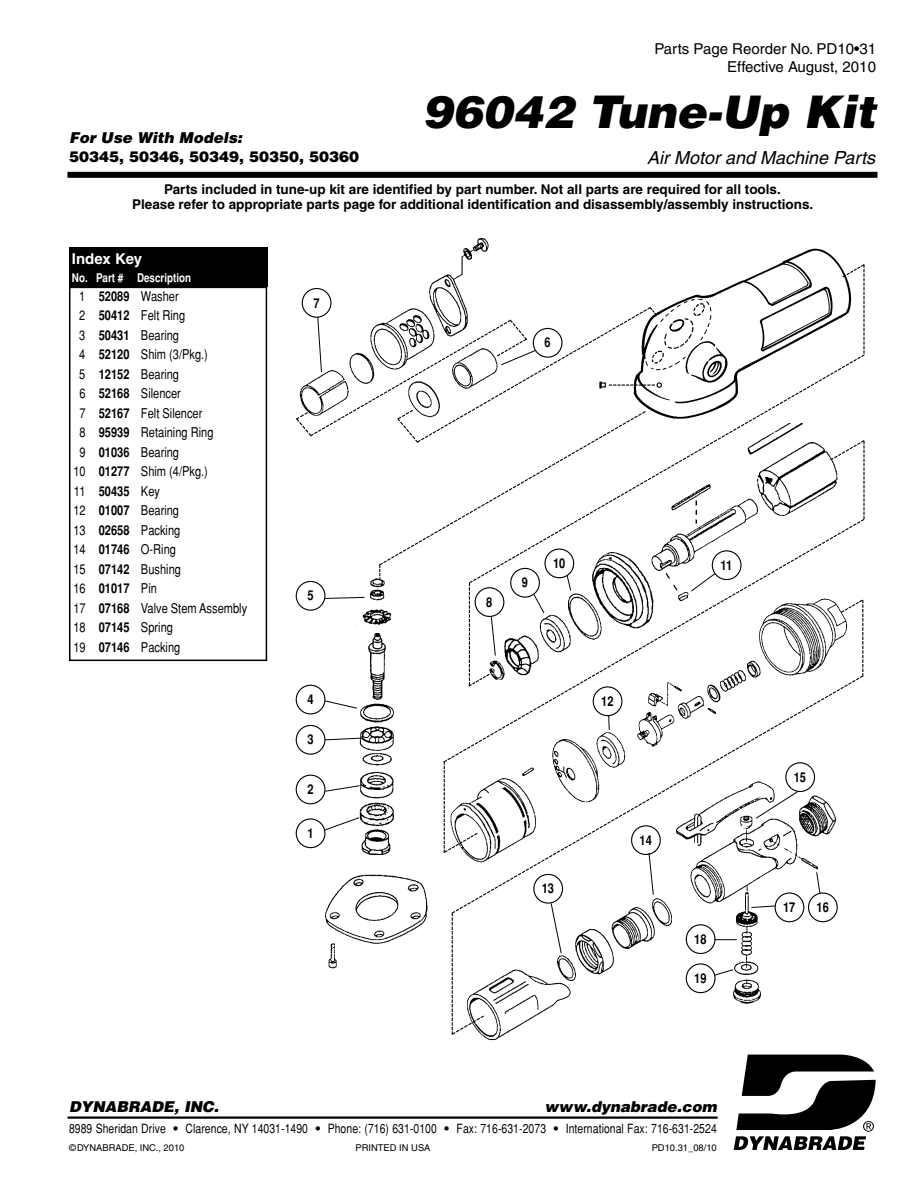
<style>
.page{position:relative;width:918px;height:1188px;background:#fff}
.page>*{position:absolute;margin:0;border:0;box-sizing:border-box;transform-origin:0 0}
.t1{font:italic 900 45px "Helvetica";color:#000}
.t2{font:italic 18px "Helvetica";color:#000}
.t3{font:italic 900 15px "Helvetica";color:#000}
.t4{font:15px/18px "Helvetica";color:#000;text-align:right}
.t5{font:900 15px "Helvetica";color:#000}
.t6{font:700 15px "Helvetica";letter-spacing:-.01em;color:#fff}
.t7{font:13.5px "Helvetica";color:#000;scale:.82 1}
.t8{font:700 13.5px/15px "Helvetica";color:#000;text-align:center}
.t9{font:700 13.5px "Helvetica";color:#000;scale:.82 1}
.t10{font:12.75px "Helvetica";letter-spacing:.005em;color:#000;scale:.82 1}
.t11{font:700 12px "Helvetica";color:#fff;scale:.82 1}
.t12{font:9.3px "Helvetica";color:#000}
.s1{font-weight:700}
.s2{font-weight:900}
</style>
<div class="page">
<img style="left:483px;top:915px;width:342px;height:126px">
<svg style="left:734px;top:1055px;width:142px;height:95px"></svg>
<hr style="left:68px;top:1116px;width:650px;height:3px;background:#000">
<div style="left:68px;top:172px;width:809px;height:6px;background:#000"></div>
<div style="left:69px;top:287px;width:198px;height:374px;border:2px solid #000"></div>
<div style="left:69px;top:247px;width:198px;height:40px;background:#000"></div>
<svg style="left:296px;top:775px;width:22px;height:29px"></svg>
<svg style="left:296px;top:818px;width:22px;height:30px"></svg>
<svg style="left:533px;top:915px;width:30px;height:39px"></svg>
<svg style="left:751px;top:915px;width:85px;height:7px"></svg>
<svg style="left:686px;top:924px;width:51px;height:30px"></svg>
<svg style="left:686px;top:963px;width:48px;height:30px"></svg>
<img style="left:429px;top:238px;width:60px;height:50px">
<img style="left:662px;top:248px;width:179px;height:105px">
<svg style="left:841px;top:264px;width:24px;height:89px"></svg>
<svg style="left:451px;top:915px;width:34px;height:121px"></svg>
<svg style="left:443px;top:764px;width:8px;height:89px"></svg>
<img style="left:318px;top:755px;width:110px;height:214px">
<svg style="left:662px;top:353px;width:203px;height:165px"></svg>
<svg style="left:443px;top:518px;width:422px;height:246px"></svg>
<svg style="left:451px;top:674px;width:413px;height:241px"></svg>
<svg style="left:295px;top:288px;width:367px;height:467px"></svg>
<p class="t3" style="left:69px;top:132px;width:177px">For Use With Models:</p>
<p class="t5" style="left:69px;top:152px;width:292px">50345, 50346, 50349, 50350, 50360</p>
<p class="t4" style="left:654px;top:41px;width:223px">Parts Page Reorder No. PD10•31<br>Effective August, 2010</p>
<h1 class="t1" style="left:423px;top:96px;width:462px">96042 Tune-Up Kit</h1>
<h2 class="t2" style="left:647px;top:152px;width:233px">Air Motor and Machine Parts</h2>
<p class="t8" style="left:132px;top:183px;width:683px">Parts included in tune-up kit are identified by part number. Not all parts are required for all tools.<br>Please refer to appropriate parts page for additional identification and disassembly/assembly instructions.</p>
<p class="t6" style="left:72px;top:253px;width:72px">Index Key</p>
<p class="t11" style="left:72px;top:273px;width:147px">No. Part # Description</p>
<p class="t7" style="left:79px;top:291px;width:123px">1 <span class="s1">52089</span> Washer</p>
<p class="t7" style="left:79px;top:311px;width:131px">2 <span class="s1">50412</span> Felt Ring</p>
<p class="t7" style="left:79px;top:330px;width:123px">3 <span class="s1">50431</span> Bearing</p>
<p class="t7" style="left:79px;top:350px;width:158px">4 <span class="s1">52120</span> Shim (3/Pkg.)</p>
<p class="t7" style="left:79px;top:369px;width:123px">5 <span class="s1">12152</span> Bearing</p>
<p class="t7" style="left:79px;top:389px;width:125px">6 <span class="s1">52168</span> Silencer</p>
<p class="t7" style="left:79px;top:408px;width:152px">7 <span class="s1">52167</span> Felt Silencer</p>
<p class="t7" style="left:79px;top:428px;width:165px">8 <span class="s1">95939</span> Retaining Ring</p>
<p class="t7" style="left:79px;top:447px;width:123px">9 <span class="s1">01036</span> Bearing</p>
<p class="t7" style="left:73px;top:467px;width:166px">10 <span class="s1">01277</span> Shim (4/Pkg.)</p>
<p class="t7" style="left:74px;top:486px;width:106px">11 <span class="s1">50435</span> Key</p>
<p class="t7" style="left:73px;top:506px;width:130px">12 <span class="s1">01007</span> Bearing</p>
<p class="t7" style="left:73px;top:525px;width:132px">13 <span class="s1">02658</span> Packing</p>
<p class="t7" style="left:73px;top:545px;width:127px">14 <span class="s1">01746</span> O-Ring</p>
<p class="t7" style="left:73px;top:564px;width:133px">15 <span class="s1">07142</span> Bushing</p>
<p class="t7" style="left:73px;top:584px;width:103px">16 <span class="s1">01017</span> Pin</p>
<p class="t7" style="left:73px;top:603px;width:213px">17 <span class="s1">07168</span> Valve Stem Assembly</p>
<p class="t7" style="left:73px;top:623px;width:123px">18 <span class="s1">07145</span> Spring</p>
<p class="t7" style="left:73px;top:642px;width:132px">19 <span class="s1">07146</span> Packing</p>
<p class="t9" style="left:313px;top:298px;width:9px">7</p>
<p class="t9" style="left:307px;top:591px;width:9px">5</p>
<p class="t9" style="left:307px;top:695px;width:9px">4</p>
<p class="t9" style="left:307px;top:735px;width:9px">3</p>
<p class="t9" style="left:307px;top:784px;width:9px">2</p>
<p class="t9" style="left:307px;top:828px;width:9px">1</p>
<p class="t9" style="left:544px;top:338px;width:9px">6</p>
<p class="t9" style="left:486px;top:597px;width:9px">8</p>
<p class="t9" style="left:522px;top:578px;width:9px">9</p>
<p class="t9" style="left:553px;top:558px;width:17px">10</p>
<p class="t9" style="left:721px;top:560px;width:16px">11</p>
<p class="t9" style="left:601px;top:696px;width:17px">12</p>
<p class="t9" style="left:542px;top:884px;width:17px">13</p>
<p class="t9" style="left:640px;top:835px;width:17px">14</p>
<p class="t9" style="left:694px;top:934px;width:17px">18</p>
<p class="t9" style="left:694px;top:973px;width:17px">19</p>
<p class="t3" style="left:69px;top:1101px;width:154px">DYNABRADE, INC.</p>
<p class="t3" style="left:544px;top:1101px;width:176px">www.dynabrade.com</p>
<p class="t10" style="left:69px;top:1123px;width:792px">8989 Sheridan Drive <span class="s2">•</span> Clarence, NY 14031-1490 <span class="s2">•</span> Phone: (716) 631-0100 <span class="s2">•</span> Fax: 716-631-2073 <span class="s2">•</span> International Fax: 716-631-2524</p>
<p class="t12" style="left:69px;top:1144px;width:117px">©DYNABRADE, INC., 2010</p>
<p class="t12" style="left:356px;top:1144px;width:76px">PRINTED IN USA</p>
<p class="t12" style="left:652px;top:1144px;width:67px">PD10.31_08/10</p>
<p class="t9" style="left:794px;top:772px;width:17px">15</p>
<p class="t9" style="left:783px;top:902px;width:17px">17</p>
<p class="t9" style="left:817px;top:902px;width:17px">16</p>
</div>
